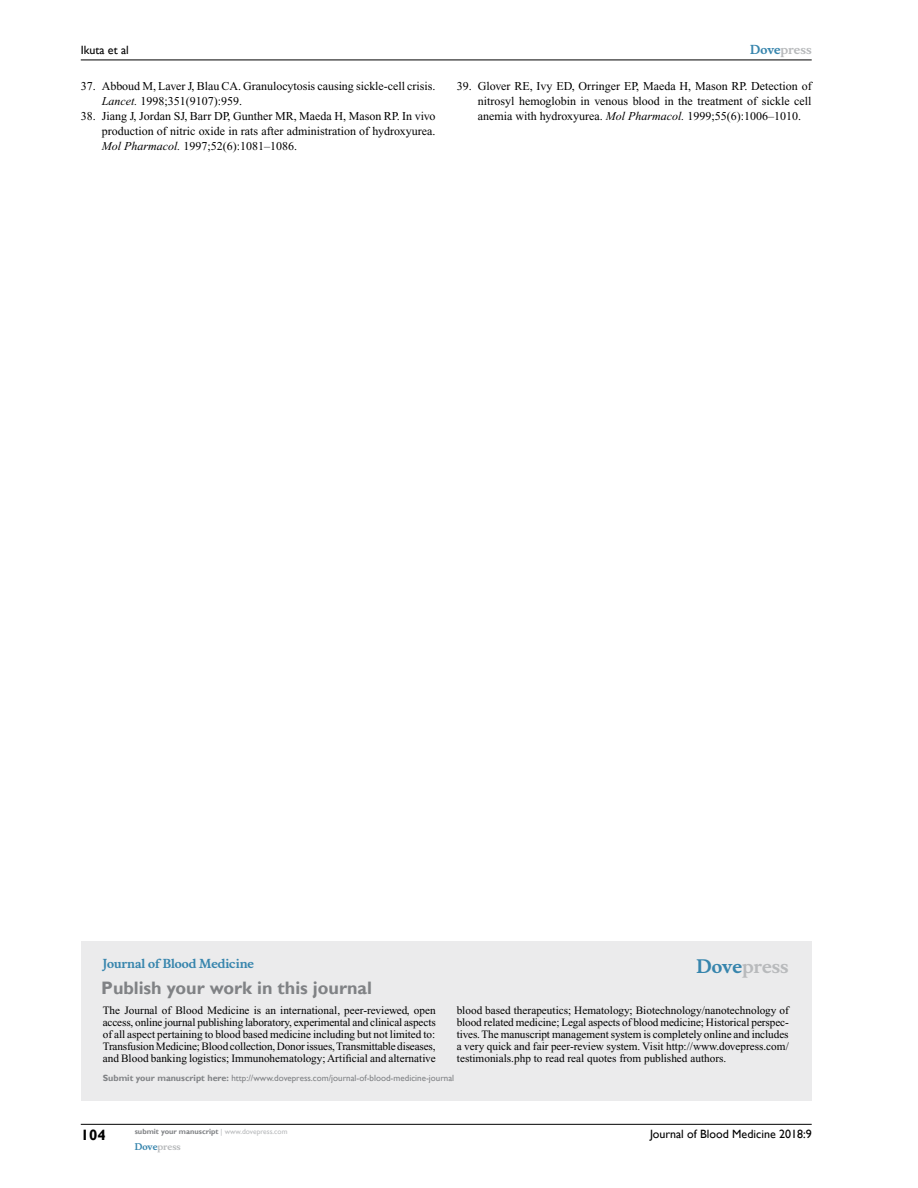
<style>
.page{position:relative;width:918px;height:1188px;background:#fff}
.page>*{position:absolute;margin:0;border:0;box-sizing:border-box;transform-origin:0 0}
.t1{font:700 18px "Gill Sans";color:#808285}
.t2{font:700 18px "Musee";color:#b8babc}
.t3{font:700 15px "Gill Sans";color:#000}
.t4{font:12px/15px "Times New Roman";color:#000;text-align:justify}
.t5{font:12px "Gill Sans";color:#000}
.t6{font:700 12px "Musee";color:#3785ad}
.t7{font:700 12px "Musee";color:#b8babc}
.t8{font:11.25px/12px "Times New Roman";color:#000;text-align:justify}
.t9{font:9px "Gill Sans";color:#808285}
.t10{font:700 9px "Musee";color:#b8babc}
.t11{font:700 7.5px "Gill Sans";color:#808285}
.s1{font-style:italic}
.s2{color:#3785ad}
.s3{font-weight:700}
.s4{font-weight:400;color:#b8babc}
</style>
<div class="page">
<div style="left:81px;top:941px;width:731px;height:160px;background:#ebebec"></div>
<hr style="left:81px;top:1124px;width:731px;height:1px;background:#000">
<hr style="left:81px;top:60px;width:731px;height:1px;background:#000">
<p class="t5" style="left:81px;top:43px;width:50px">Ikuta et al</p>
<p class="t4" style="left:102px;top:79px;width:335px;text-indent:-21px">37. Abboud M, Laver J, Blau CA. Granulocytosis causing sickle-cell crisis.<br><span class="s1">Lancet.</span> 1998;351(9107):959.</p>
<p class="t4" style="left:102px;top:109px;width:335px;text-indent:-21px">38. Jiang J, Jordan SJ, Barr DP, Gunther MR, Maeda H, Mason RP. In vivo production of nitric oxide in rats after administration of hydroxyurea.<br><span class="s1">Mol Pharmacol.</span> 1997;52(6):1081–1086.</p>
<p class="t7" style="left:750px;top:43px;width:63px"><span class="s2">Dove</span>press</p>
<p class="t4" style="left:478px;top:79px;width:335px;text-indent:-21px">39. Glover RE, Ivy ED, Orringer EP, Maeda H, Mason RP. Detection of nitrosyl hemoglobin in venous blood in the treatment of sickle cell anemia with hydroxyurea. <span class="s1">Mol Pharmacol.</span> 1999;55(6):1006–1010.</p>
<p class="t6" style="left:103px;top:956px;width:153px">Journal of Blood Medicine</p>
<h1 class="t1" style="left:101px;top:977px;width:272px">Publish your work in this journal</h1>
<h1 class="t2" style="left:697px;top:955px;width:94px"><span class="s2">Dove</span>press</h1>
<p class="t8" style="left:103px;top:1004px;width:334px">The Journal of Blood Medicine is an international, peer-reviewed, open access, online journal publishing laboratory, experimental and clinical aspects of all aspect pertaining to blood based medicine including but not limited to:<br>Transfusion Medicine; Blood collection, Donor issues, Transmittable diseases, and Blood banking logistics; Immunohematology; Artificial and alternative</p>
<p class="t8" style="left:457px;top:1004px;width:334px">blood based therapeutics; Hematology; Biotechnology/nanotechnology of blood related medicine; Legal aspects of blood medicine; Historical perspec&shy;tives. The manuscript management system is completely online and includes a very quick and fair peer-review system. Visit http://www.dovepress.com/ testimonials.php to read real quotes from published authors.</p>
<p class="t9" style="left:103px;top:1072px;width:353px"><span class="s3">Submit your manuscript here:</span> http://www.dovepress.com/journal-of-blood-medicine-journal</p>
<h2 class="t3" style="left:81px;top:1126px;width:26px">104</h2>
<p class="t11" style="left:135px;top:1127px;width:154px">submit your manuscript <span class="s4">| www.dovepress.com</span></p>
<p class="t10" style="left:135px;top:1141px;width:48px"><span class="s2">Dove</span>press</p>
<p class="t5" style="left:650px;top:1127px;width:163px">Journal of Blood Medicine 2018:9</p>
</div>
